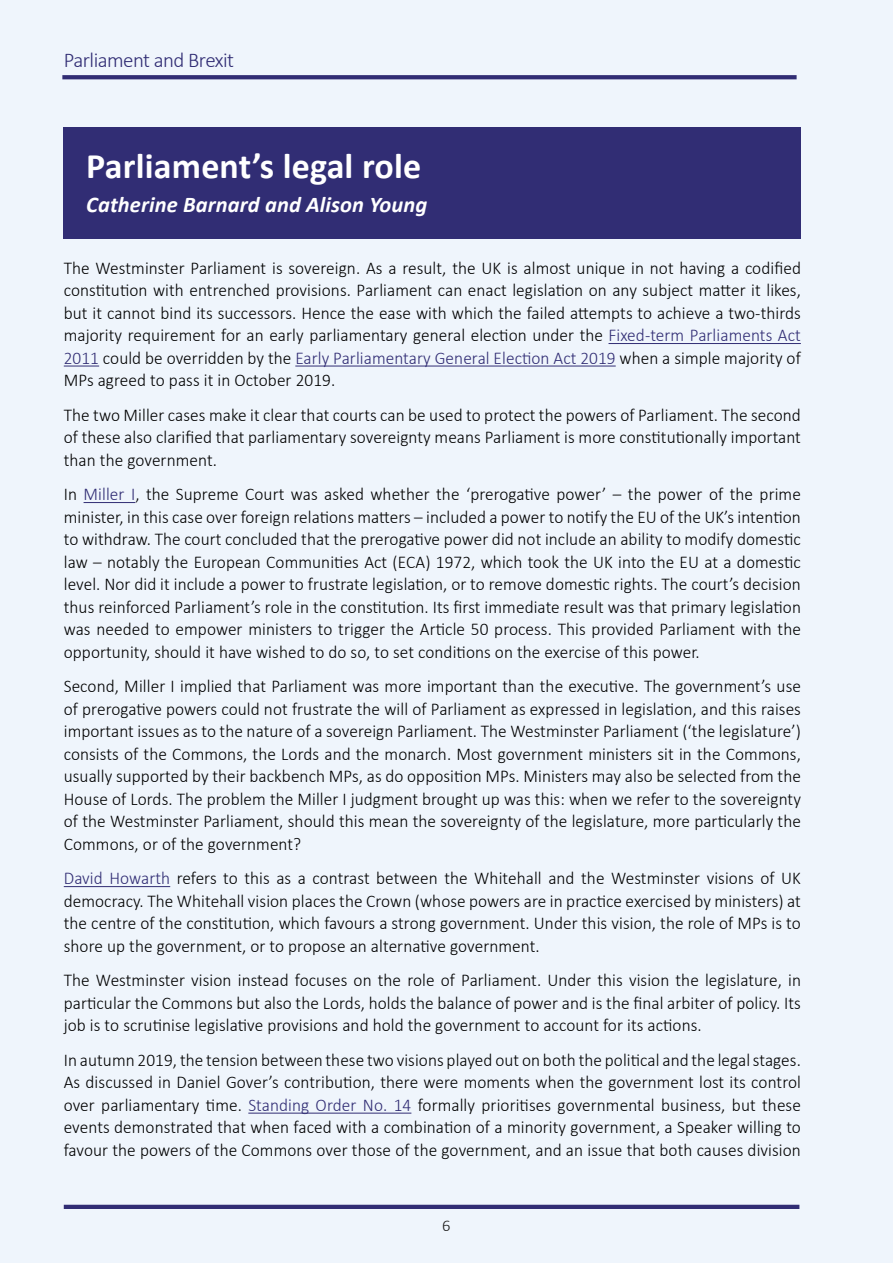
<style>
.page{position:relative;width:893px;height:1263px;background:#eff5fc}
.page>*{position:absolute;margin:0;border:0;box-sizing:border-box;transform-origin:0 0}
.Body{font:700 36px "Calibri";letter-spacing:.005em;color:#fff}
.Body-2{font:italic 700 22.5px "Calibri";letter-spacing:.005em;color:#fff}
.t1{font:300 21px "Calibri";letter-spacing:-.025em;color:#312d74}
.Body-3{font:300 18px/22.5px "Calibri";letter-spacing:.005em;color:#000;text-align:justify;scale:.96 1}
.t2{font:300 16.5px "Calibri";color:#1d1d1b}
.s1{color:#312d74}
</style>
<div class="page">
<hr style="left:64px;top:1205px;width:735px;height:4px;background:#312d74">
<svg style="left:62px;top:75px;width:735px;height:4px;background:#363378"></svg>
<div style="left:64px;top:128px;width:737px;height:111px;background:#312d74"></div>
<hr style="left:608px;top:343px;width:193px;height:1px;background:#312d74">
<hr style="left:64px;top:366px;width:35px;height:1px;background:#312d74">
<hr style="left:295px;top:366px;width:321px;height:1px;background:#312d74">
<hr style="left:84px;top:502px;width:51px;height:1px;background:#312d74">
<hr style="left:64px;top:886px;width:106px;height:1px;background:#312d74">
<hr style="left:248px;top:1113px;width:163px;height:1px;background:#312d74">
<p class="t1" style="left:64px;top:47px;width:172px">Parliament and Brexit</p>
<p class="Body" style="left:86px;top:144px;width:336px">Parliament’s legal role</p>
<p class="Body-2" style="left:86px;top:191px;width:342px">Catherine Barnard and Alison Young</p>
<p class="Body-3" style="left:64px;top:256px;width:769px">The Westminster Parliament is sovereign. As a result, the UK is almost unique in not having a codified constitution with entrenched provisions. Parliament can enact legislation on any subject matter it likes, but it cannot bind its successors. Hence the ease with which the failed attempts to achieve a two-thirds majority requirement for an early parliamentary general election under the <span class="s1">Fixed-term Parliaments Act 2011</span> could be overridden by the <span class="s1">Early Parliamentary General Election Act 2019</span> when a simple majority of MPs agreed to pass it in October 2019.</p>
<p class="Body-3" style="left:64px;top:403px;width:769px">The two Miller cases make it clear that courts can be used to protect the powers of Parliament. The second of these also clarified that parliamentary sovereignty means Parliament is more constitutionally important than the government.</p>
<p class="Body-3" style="left:64px;top:483px;width:769px">In <span class="s1">Miller I</span>, the Supreme Court was asked whether the ‘prerogative power’ – the power of the prime minister, in this case over foreign relations matters – included a power to notify the EU of the UK’s intention to withdraw. The court concluded that the prerogative power did not include an ability to modify domestic law – notably the European Communities Act (ECA) 1972, which took the UK into the EU at a domestic level. Nor did it include a power to frustrate legislation, or to remove domestic rights. The court’s decision thus reinforced Parliament’s role in the constitution. Its first immediate result was that primary legislation was needed to empower ministers to trigger the Article 50 process. This provided Parliament with the opportunity, should it have wished to do so, to set conditions on the exercise of this power.</p>
<p class="Body-3" style="left:64px;top:675px;width:769px">Second, Miller I implied that Parliament was more important than the executive. The government’s use of prerogative powers could not frustrate the will of Parliament as expressed in legislation, and this raises important issues as to the nature of a sovereign Parliament. The Westminster Parliament (‘the legislature’) consists of the Commons, the Lords and the monarch. Most government ministers sit in the Commons, usually supported by their backbench MPs, as do opposition MPs. Ministers may also be selected from the House of Lords. The problem the Miller I judgment brought up was this: when we refer to the sovereignty of the Westminster Parliament, should this mean the sovereignty of the legislature, more particularly the Commons, or of the government?</p>
<p class="Body-3" style="left:64px;top:867px;width:769px"><span class="s1">David Howarth</span> refers to this as a contrast between the Whitehall and the Westminster visions of UK democracy. The Whitehall vision places the Crown (whose powers are in practice exercised by ministers) at the centre of the constitution, which favours a strong government. Under this vision, the role of MPs is to shore up the government, or to propose an alternative government.</p>
<p class="Body-3" style="left:64px;top:969px;width:769px">The Westminster vision instead focuses on the role of Parliament. Under this vision the legislature, in particular the Commons but also the Lords, holds the balance of power and is the final arbiter of policy. Its job is to scrutinise legislative provisions and hold the government to account for its actions.</p>
<p class="Body-3" style="left:64px;top:1048px;width:769px">In autumn 2019, the tension between these two visions played out on both the political and the legal stages.<br>As discussed in Daniel Gover’s contribution, there were moments when the government lost its control over parliamentary time. <span class="s1">Standing Order No. 14</span> formally prioritises governmental business, but these events demonstrated that when faced with a combination of a minority government, a Speaker willing to favour the powers of the Commons over those of the government, and an issue that both causes division</p>
<p class="t2" style="left:442px;top:1216px;width:10px">6</p>
</div>
